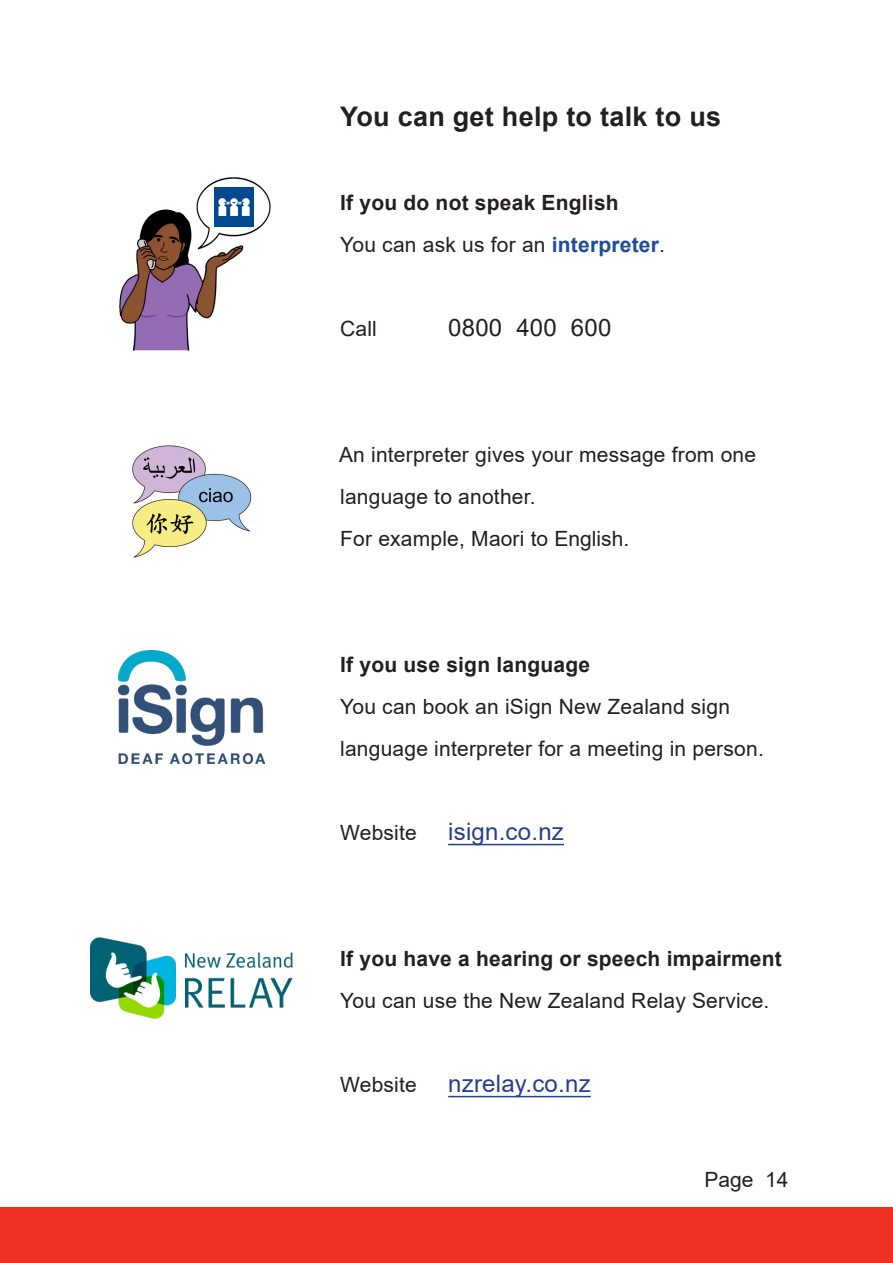
<style>
.page{position:relative;width:893px;height:1263px;background:#fff}
.page>*{position:absolute;margin:0;border:0;box-sizing:border-box;transform-origin:0 0}
.t1{font:700 27px "Arial";letter-spacing:.01em;color:#231f20}
.t2{font:24px "Arial";letter-spacing:.01em;color:#253f8e}
.t3{font:24px "Arial";letter-spacing:.01em;color:#231f20}
.t4{font:21px/42px "Arial";letter-spacing:.01em;color:#231f20}
.t5{font:700 21px "Arial";letter-spacing:.01em;color:#231f20}
.s1{font-weight:700;color:#1e4b9d}
</style>
<div class="page">
<div style="left:0;top:1208px;width:893px;height:55px;background:#ef3024"></div>
<hr style="left:448px;top:844px;width:116px;height:1px;background:#253f8e">
<hr style="left:448px;top:1096px;width:143px;height:1px;background:#253f8e">
<img style="left:119px;top:209px;width:120px;height:142px">
<img style="left:196px;top:177px;width:75px;height:77px">
<img style="left:214px;top:187px;width:39px;height:39px">
<img style="left:132px;top:445px;width:120px;height:113px">
<img style="left:119px;top:651px;width:145px;height:113px">
<img style="left:90px;top:938px;width:202px;height:80px">
<h2 class="t1" style="left:340px;top:97px;width:382px">You can get help to talk to us</h2>
<h3 class="t5" style="left:340px;top:188px;width:280px">If you do not speak English</h3>
<p class="t4" style="left:340px;top:223px;width:326px">You can ask us for an <span class="s1">interpreter</span>.</p>
<p class="t4" style="left:340px;top:307px;width:38px">Call</p>
<p class="t3" style="left:448px;top:311px;width:165px">0800 400 600</p>
<p class="t4" style="left:339px;top:433px;width:419px">An interpreter gives your message from one language to another.</p>
<p class="t4" style="left:340px;top:517px;width:291px">For example, Maori to English.</p>
<h3 class="t5" style="left:340px;top:650px;width:251px">If you use sign language</h3>
<p class="t4" style="left:340px;top:685px;width:425px">You can book an iSign New Zealand sign language interpreter for a meeting in person.</p>
<p class="t4" style="left:340px;top:811px;width:78px">Website</p>
<p class="t2" style="left:448px;top:815px;width:117px">isign.co.nz</p>
<h3 class="t5" style="left:340px;top:944px;width:443px">If you have a hearing or speech impairment</h3>
<p class="t4" style="left:340px;top:979px;width:431px">You can use the New Zealand Relay Service.</p>
<p class="t4" style="left:340px;top:1063px;width:78px">Website</p>
<p class="t2" style="left:448px;top:1067px;width:144px">nzrelay.co.nz</p>
<p class="t4" style="left:704px;top:1158px;width:86px">Page 14</p>
</div>
